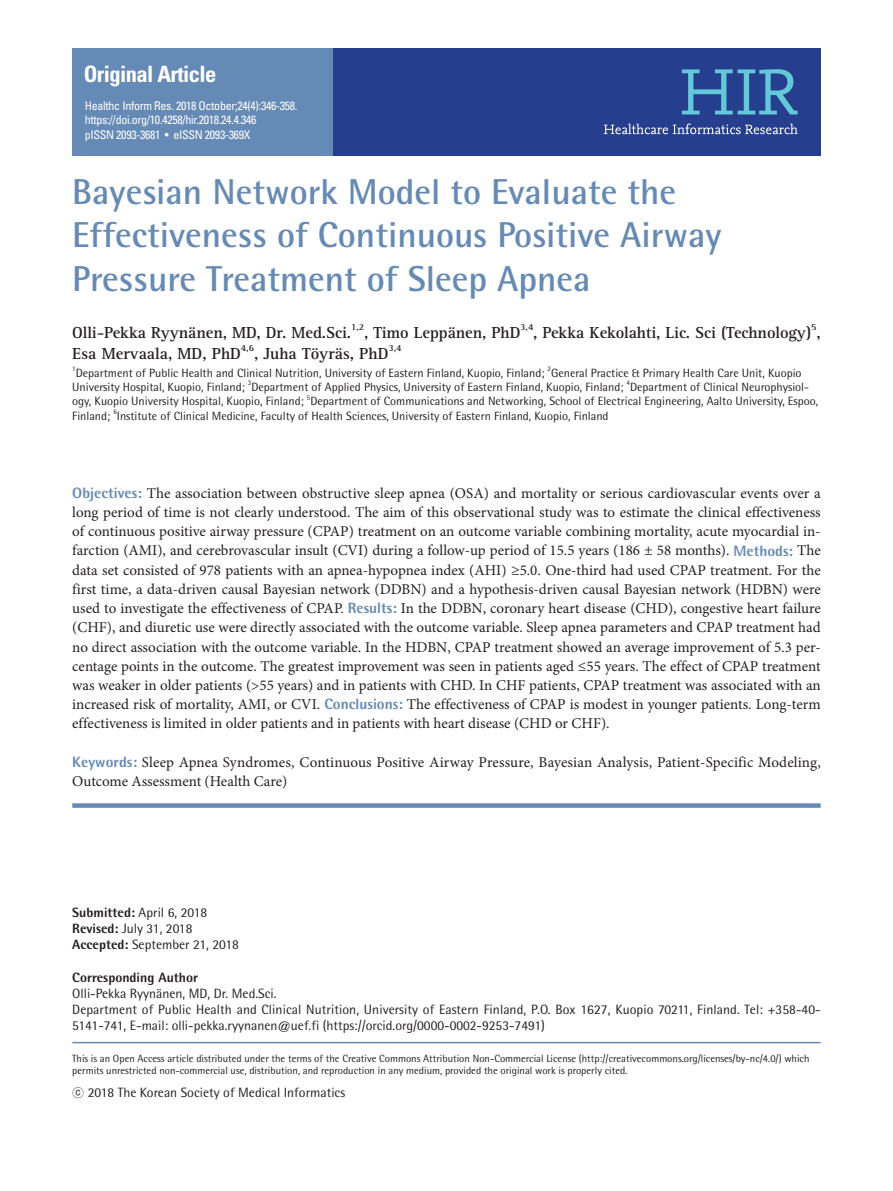
<style>
.page{position:relative;width:893px;height:1191px;background:#fff}
.page>*{position:absolute;margin:0;border:0;box-sizing:border-box;transform-origin:0 0}
.t1{font:700 36px/43.2px "Rotis Semi Sans Std";color:#658ab5}
.t2{font:700 condensed 22.5px "Univers LT Std";letter-spacing:-.025em;color:#fff}
.t3{font:700 16.5px "Rotis Serif Std";letter-spacing:-.005em;color:#231f20}
.t4{font:15px/19.2px "Minion Pro";color:#231f20;text-align:justify}
.t5{font:13.5px/16.2px "Rotis Semi Sans Std";color:#231f20}
.t6{font:800 13.5px "Rotis Semi Sans Std";color:#231f20}
.t7{font:12px "Rotis Semi Sans Std";color:#231f20}
.t8{font:condensed 12px/14.4px "Univers LT Std";letter-spacing:-.025em;color:#fff}
.t9{font:10.5px/12.6px "Rotis Semi Sans Std";color:#231f20}
.t10{font:700 9.6px "Rotis Serif Std";color:#231f20}
.t11{font:7.05px "Rotis Semi Sans Std";color:#231f20}
.s1{font-family:"Rotis Semi Sans Std";font-weight:800;color:#658ab5}
.s2{font-weight:800}
.s3{font-family:"Gulim";font-size:12px}
</style>
<div class="page">
<div style="left:72px;top:48px;width:749px;height:108px;background:#253f8e"></div>
<div style="left:72px;top:48px;width:261px;height:108px;background:#658ab5"></div>
<svg style="left:682px;top:69px;width:116px;height:45px"></svg>
<svg style="left:604px;top:124px;width:194px;height:10px"></svg>
<div style="left:72px;top:803px;width:749px;height:5px;background:#658ab5"></div>
<hr style="left:72px;top:1041px;width:749px;height:2px;background:#658ab5">
<h2 class="t2" style="left:84px;top:61px;width:134px">Original Article</h2>
<p class="t8" style="left:85px;top:98px;width:214px">Healthc Inform Res. 2018 October;24(4):346-358. https://doi.org/10.4258/hir.2018.24.4.346<br>pISSN 2093-3681 • eISSN 2093-369X</p>
<h1 class="t1" style="left:72px;top:170px;width:651px">Bayesian Network Model to Evaluate the<br>Effectiveness of Continuous Positive Airway<br>Pressure Treatment of Sleep Apnea</h1>
<p class="t3" style="left:72px;top:323px;width:280px">Olli-Pekka Ryynänen, MD, Dr. Med.Sci.</p>
<p class="t10" style="left:351px;top:321px;width:15px">1,2</p>
<p class="t3" style="left:364px;top:323px;width:158px">, Timo Leppänen, PhD</p>
<p class="t10" style="left:520px;top:321px;width:15px">3,4</p>
<p class="t3" style="left:533px;top:323px;width:289px">, Pekka Kekolahti, Lic. Sci (Technology) ,</p>
<p class="t10" style="left:811px;top:321px;width:7px">5</p>
<p class="t3" style="left:72px;top:344px;width:170px">Esa Mervaala, MD, PhD</p>
<p class="t10" style="left:241px;top:342px;width:15px">4,6</p>
<p class="t3" style="left:254px;top:344px;width:136px">, Juha Töyräs, PhD</p>
<p class="t10" style="left:388px;top:342px;width:15px">3,4</p>
<p class="t11" style="left:72px;top:364px;width:5px">1</p>
<p class="t7" style="left:76px;top:365px;width:470px">Department of Public Health and Clinical Nutrition, University of Eastern Finland, Kuopio, Finland;</p>
<p class="t11" style="left:548px;top:364px;width:5px">2</p>
<p class="t7" style="left:551px;top:365px;width:252px">General Practice &amp; Primary Health Care Unit, Kuopio</p>
<p class="t7" style="left:72px;top:380px;width:174px">University Hospital, Kuopio, Finland;</p>
<p class="t11" style="left:248px;top:379px;width:5px">3</p>
<p class="t7" style="left:251px;top:380px;width:374px">Department of Applied Physics, University of Eastern Finland, Kuopio, Finland;</p>
<p class="t11" style="left:627px;top:379px;width:5px">4</p>
<p class="t7" style="left:630px;top:380px;width:180px">Department of Clinical Neurophysiol-</p>
<p class="t7" style="left:72px;top:394px;width:233px">ogy, Kuopio University Hospital, Kuopio, Finland;</p>
<p class="t11" style="left:307px;top:393px;width:5px">5</p>
<p class="t7" style="left:310px;top:394px;width:509px">Department of Communications and Networking, School of Electrical Engineering, Aalto University, Espoo,</p>
<p class="t7" style="left:72px;top:409px;width:40px">Finland;</p>
<p class="t11" style="left:113px;top:407px;width:5px">6</p>
<p class="t7" style="left:117px;top:409px;width:493px">Institute of Clinical Medicine, Faculty of Health Sciences, University of Eastern Finland, Kuopio, Finland</p>
<p class="t4" style="left:72px;top:483px;width:750px"><span class="s1">Objectives:</span> The association between obstructive sleep apnea (OSA) and mortality or serious cardiovascular events over a long period of time is not clearly understood. The aim of this observational study was to estimate the clinical effectiveness of continuous positive airway pressure (CPAP) treatment on an outcome variable combining mortality, acute myocardial in&shy;farction (AMI), and cerebrovascular insult (CVI) during a follow-up period of 15.5 years (186 ± 58 months). <span class="s1">Methods:</span> The data set consisted of 978 patients with an apnea-hypopnea index (AHI) ≥5.0. One-third had used CPAP treatment. For the first time, a data-driven causal Bayesian network (DDBN) and a hypothesis-driven causal Bayesian network (HDBN) were used to investigate the effectiveness of CPAP. <span class="s1">Results:</span> In the DDBN, coronary heart disease (CHD), congestive heart failure (CHF), and diuretic use were directly associated with the outcome variable. Sleep apnea parameters and CPAP treatment had no direct association with the outcome variable. In the HDBN, CPAP treatment showed an average improvement of 5.3 per&shy;centage points in the outcome. The greatest improvement was seen in patients aged ≤55 years. The effect of CPAP treatment was weaker in older patients (&gt;55 years) and in patients with CHD. In CHF patients, CPAP treatment was associated with an increased risk of mortality, AMI, or CVI. <span class="s1">Conclusions:</span> The effectiveness of CPAP is modest in younger patients. Long-term effectiveness is limited in older patients and in patients with heart disease (CHD or CHF).</p>
<p class="t4" style="left:72px;top:752px;width:750px"><span class="s1">Keywords:</span> Sleep Apnea Syndromes, Continuous Positive Airway Pressure, Bayesian Analysis, Patient-Specific Modeling,<br>Outcome Assessment (Health Care)</p>
<p class="t5" style="left:72px;top:904px;width:168px"><span class="s2">Submitted:</span> April 6, 2018<br><span class="s2">Revised:</span> July 31, 2018<br><span class="s2">Accepted:</span> September 21, 2018</p>
<p class="t6" style="left:72px;top:968px;width:127px">Corresponding Author</p>
<p class="t5" style="left:72px;top:985px;width:750px">Olli-Pekka Ryynänen, MD, Dr. Med.Sci.<br>Department of Public Health and Clinical Nutrition, University of Eastern Finland, P.O. Box 1627, Kuopio 70211, Finland. Tel: +358-40-<br>5141-741, E-mail: olli-pekka.ryynanen@uef.fi (https://orcid.org/0000-0002-9253-7491)</p>
<p class="t9" style="left:72px;top:1052px;width:739px">This is an Open Access article distributed under the terms of the Creative Commons Attribution Non-Commercial License (http://creativecommons.org/licenses/by-nc/4.0/) which permits unrestricted non-commercial use, distribution, and reproduction in any medium, provided the original work is properly cited.</p>
<p class="t5" style="left:72px;top:1084px;width:274px"><span class="s3">ⓒ</span> 2018 The Korean Society of Medical Informatics</p>
</div>
